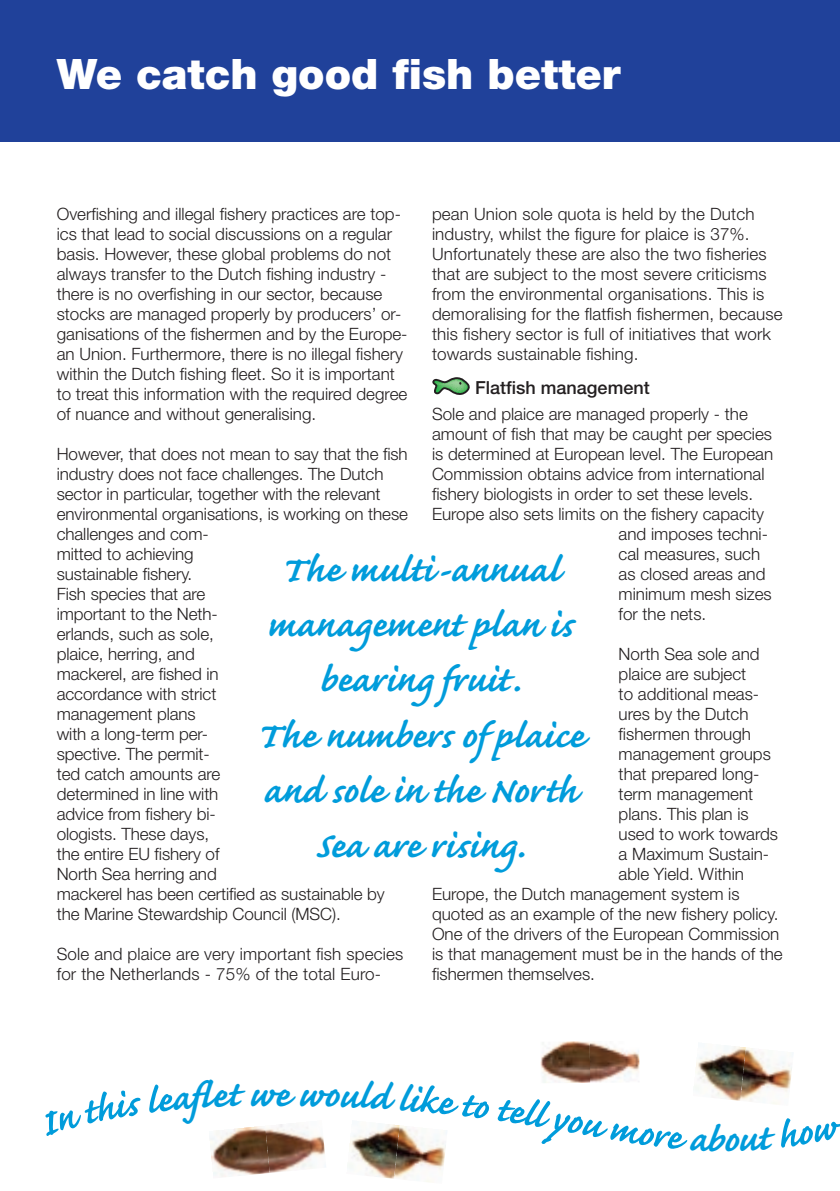
<style>
.page{position:relative;width:840px;height:1191px;background:#fff}
.page>*{position:absolute;margin:0;border:0;box-sizing:border-box;transform-origin:0 0}
.t1{font:700 46px/55.2px "Caflisch Script";color:#009cdb;text-align:center}
.t2{font:900 42px "Helvetica Neue";color:#fff}
.t3{font:500 18px "Helvetica Neue";color:#231f20}
.t4{font:300 17px/20px "Helvetica Neue";color:#231f20}
</style>
<div class="page">
<div style="left:0;top:0;width:839px;height:142px;background:#20419a"></div>
<svg style="left:432px;top:377px;width:38px;height:18px"></svg>
<img style="left:745px;top:1047px;width:48px;height:50px">
<img style="left:696px;top:1045px;width:49px;height:52px">
<img style="left:399px;top:1125px;width:48px;height:57px">
<img style="left:349px;top:1123px;width:50px;height:55px">
<img style="left:540px;top:1041px;width:99px;height:42px">
<img style="left:270px;top:1124px;width:56px;height:49px">
<img style="left:210px;top:1126px;width:60px;height:51px">
<svg style="left:210px;top:1126px;width:36px;height:10px"></svg>
<svg style="left:713px;top:1097px;width:66px;height:7px"></svg>
<h2 class="t2" style="left:57px;top:49px;width:565px">We catch good fish better</h2>
<p class="t4" style="left:432px;top:203px;width:352px">pean Union sole quota is held by the Dutch industry, whilst the figure for plaice is 37%.<br>Unfortunately these are also the two fisheries that are subject to the most severe criticisms from the environmental organisations. This is demoralising for the flatfish fishermen, because this fishery sector is full of initiatives that work towards sustainable fishing.</p>
<p class="t3" style="left:475px;top:377px;width:176px">Flatfish management</p>
<p class="t4" style="left:432px;top:404px;width:317px">Sole and plaice are managed properly - the</p>
<p class="t4" style="left:432px;top:424px;width:341px">amount of fish that may be caught per species</p>
<p class="t4" style="left:432px;top:444px;width:342px">is determined at European level. The European</p>
<p class="t4" style="left:432px;top:464px;width:334px">Commission obtains advice from international</p>
<p class="t4" style="left:432px;top:484px;width:322px">fishery biologists in order to set these levels.</p>
<p class="t4" style="left:432px;top:504px;width:333px">Europe also sets limits on the fishery capacity</p>
<p class="t4" style="left:618px;top:524px;width:151px">and imposes techni-</p>
<p class="t4" style="left:618px;top:544px;width:143px">cal measures, such</p>
<p class="t4" style="left:618px;top:564px;width:148px">as closed areas and</p>
<p class="t4" style="left:618px;top:584px;width:154px">minimum mesh sizes</p>
<p class="t4" style="left:618px;top:603px;width:89px">for the nets.</p>
<p class="t4" style="left:618px;top:643px;width:142px">North Sea sole and</p>
<p class="t4" style="left:618px;top:663px;width:129px">plaice are subject</p>
<p class="t4" style="left:618px;top:683px;width:142px">to additional meas-</p>
<p class="t4" style="left:618px;top:703px;width:131px">ures by the Dutch</p>
<p class="t4" style="left:618px;top:723px;width:134px">fishermen through</p>
<p class="t4" style="left:618px;top:743px;width:154px">management groups</p>
<p class="t4" style="left:618px;top:763px;width:142px">that prepared long-</p>
<p class="t4" style="left:618px;top:783px;width:136px">term management</p>
<p class="t4" style="left:618px;top:803px;width:132px">plans. This plan is</p>
<p class="t4" style="left:618px;top:823px;width:161px">used to work towards</p>
<p class="t4" style="left:618px;top:843px;width:152px">a Maximum Sustain-</p>
<p class="t4" style="left:618px;top:863px;width:127px">able Yield. Within</p>
<p class="t4" style="left:432px;top:883px;width:309px">Europe, the Dutch management system is</p>
<p class="t4" style="left:432px;top:903px;width:348px">quoted as an example of the new fishery policy.</p>
<p class="t4" style="left:432px;top:923px;width:349px">One of the drivers of the European Commission</p>
<p class="t4" style="left:432px;top:943px;width:352px">is that management must be in the hands of the</p>
<p class="t4" style="left:432px;top:963px;width:164px">fishermen themselves.</p>
<p class="t4" style="left:57px;top:204px;width:352px">Overfishing and illegal fishery practices are top&shy;ics that lead to social discussions on a regular basis. However, these global problems do not always transfer to the Dutch fishing industry - there is no overfishing in our sector, because stocks are managed properly by producers’ or&shy;ganisations of the fishermen and by the Europe&shy;an Union. Furthermore, there is no illegal fishery within the Dutch fishing fleet. So it is important to treat this information with the required degree of nuance and without generalising.</p>
<p class="t4" style="left:57px;top:443px;width:352px">However, that does not mean to say that the fish industry does not face challenges. The Dutch sector in particular, together with the relevant environmental organisations, is working on these challenges and com-<br>mitted to achieving<br>sustainable fishery.<br>Fish species that are<br>important to the Neth-<br>erlands, such as sole,<br>plaice, herring, and<br>mackerel, are fished in<br>accordance with strict<br>management plans<br>with a long-term per-<br>spective. The permit-<br>ted catch amounts are<br>determined in line with<br>advice from fishery bi-<br>ologists. These days,<br>the entire EU fishery of<br>North Sea herring and<br>mackerel has been certified as sustainable by the Marine Stewardship Council (MSC).</p>
<p class="t4" style="left:57px;top:943px;width:348px">Sole and plaice are very important fish species for the Netherlands - 75% of the total Euro-</p>
<h1 class="t1" style="left:255px;top:544px;width:330px">The multi-annual management plan is bearing fruit.<br>The numbers of plaice and sole in the North<br>Sea are rising.</h1>
<h1 class="t1" style="left:248px;top:1069px;width:43px">we</h1>
</div>
